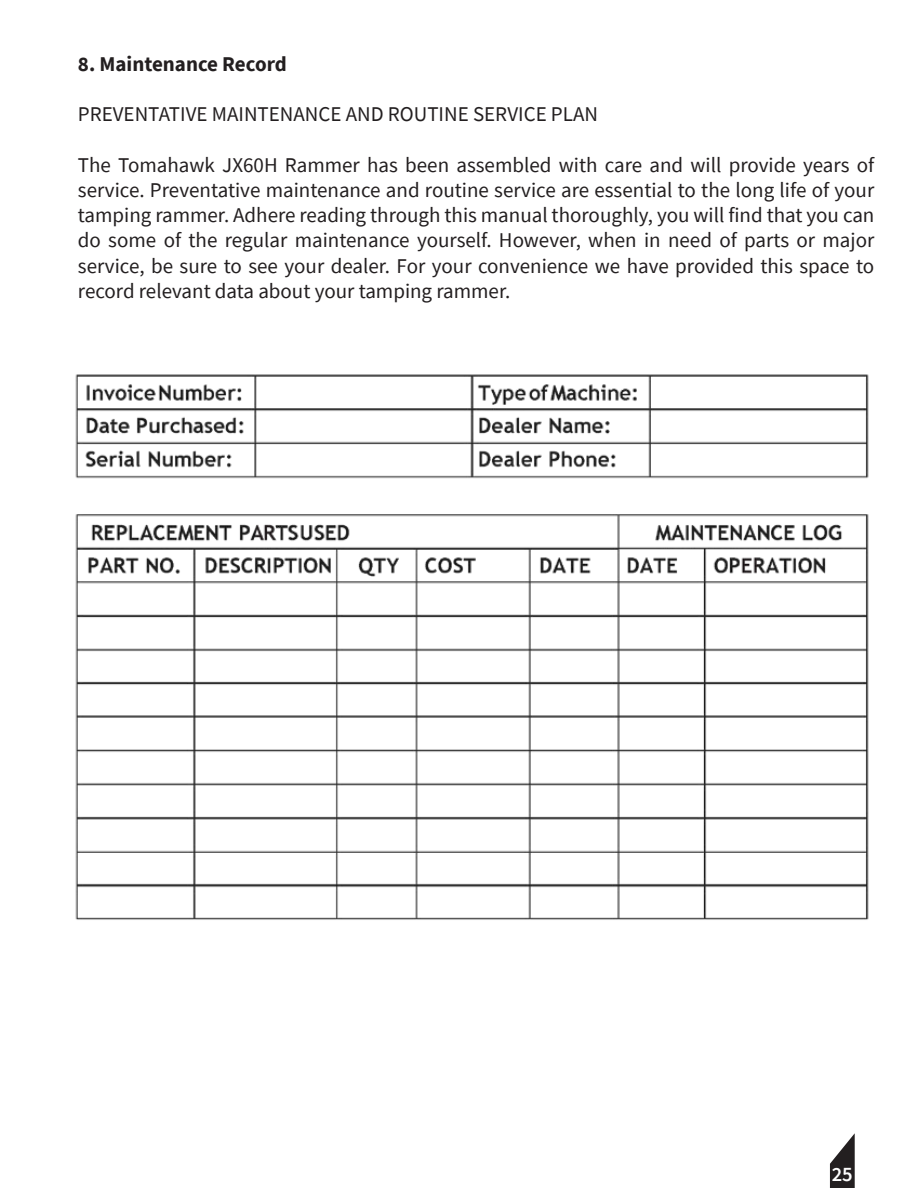
<style>
.page{position:relative;width:918px;height:1188px;background:#fff}
.page>*{position:absolute;margin:0;border:0;box-sizing:border-box;transform-origin:0 0}
.t1{font:21px/25.2px "Source Sans Pro";color:#231f20;text-align:justify}
.t2{font:700 21px "Source Sans Pro";color:#231f20}
.t3{font:600 20.55px "Source Sans Pro";color:#fff}
</style>
<div class="page">
<img style="left:75px;top:374px;width:794px;height:546px">
<svg style="left:830px;top:1133px;width:25px;height:55px"></svg>
<p class="t2" style="left:78px;top:50px;width:210px">8. Maintenance Record</p>
<p class="t1" style="left:78px;top:102px;width:522px">PREVENTATIVE MAINTENANCE AND ROUTINE SERVICE PLAN</p>
<p class="t1" style="left:78px;top:152px;width:798px">The Tomahawk JX60H Rammer has been assembled with care and will provide years of service. Preventative maintenance and routine service are essential to the long life of your tamping rammer. Adhere reading through this manual thoroughly, you will find that you can do some of the regular maintenance yourself. However, when in need of parts or major service, be sure to see your dealer. For your convenience we have provided this space to record relevant data about your tamping rammer.</p>
<p class="t3" style="left:832px;top:1160px;width:23px">25</p>
</div>
